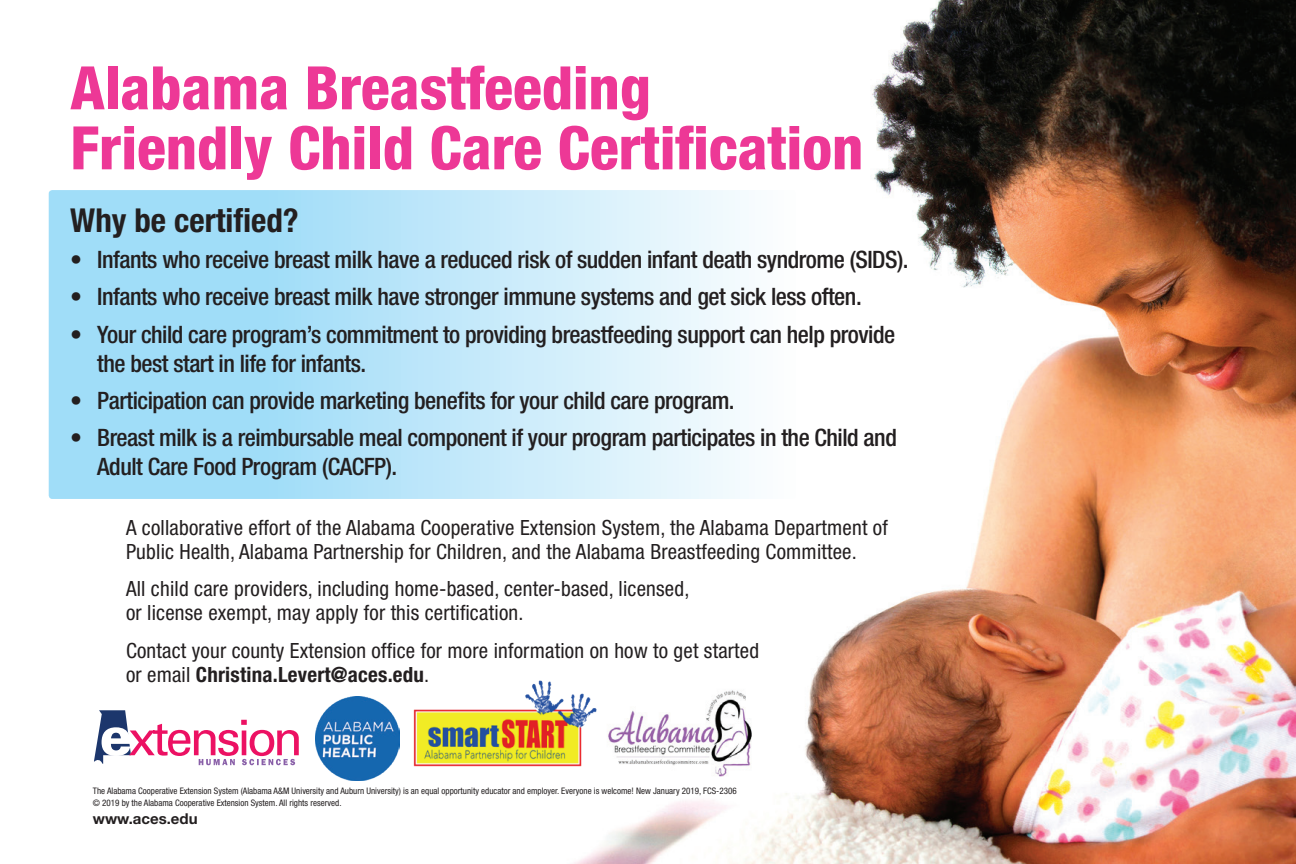
<style>
.page{position:relative;width:1296px;height:864px;background:#fff}
.page>*{position:absolute;margin:0;border:0;box-sizing:border-box;transform-origin:0 0}
.t1{font:800 condensed 60px/60px "Helvetica Neue LT Std";color:#ed3896}
.t2{font:700 condensed 33px "Helvetica Neue LT Std";color:#231f20}
.t3{font:500 condensed 24px/28.8px "Helvetica Neue LT Std";letter-spacing:-.02em;color:#231f20}
.t4{font:condensed 21px/24px "Helvetica Neue LT Std";letter-spacing:.01em;color:#231f20}
.t5{font:700 15px "Helvetica Neue LT Std";color:#231f20}
.t6{font:condensed 9px/12px "Helvetica Neue LT Std";color:#231f20}
.s1{font-weight:700}
</style>
<div class="page">
<img style="left:48px;top:0;width:1248px;height:864px">
<svg style="left:94px;top:710px;width:205px;height:55px"></svg>
<img style="left:413px;top:677px;width:186px;height:91px">
<img style="left:315px;top:697px;width:84px;height:84px">
<img style="left:603px;top:684px;width:156px;height:95px">
<svg style="left:49px;top:190px;width:747px;height:309px;background:#c0e8fa"></svg>
<h1 class="t1" style="left:70px;top:57px;width:794px">Alabama Breastfeeding<br>Friendly Child Care Certification</h1>
<h2 class="t2" style="left:70px;top:200px;width:230px">Why be certified?</h2>
<p class="t3" style="left:70px;top:245px;width:840px">• Infants who receive breast milk have a reduced risk of sudden infant death syndrome (SIDS).</p>
<p class="t3" style="left:70px;top:282px;width:793px">• Infants who receive breast milk have stronger immune systems and get sick less often.</p>
<p class="t3" style="left:97px;top:320px;width:799px;text-indent:-27px">• Your child care program’s commitment to providing breastfeeding support can help provide the best start in life for infants.</p>
<p class="t3" style="left:70px;top:386px;width:666px">• Participation can provide marketing benefits for your child care program.</p>
<p class="t3" style="left:97px;top:423px;width:801px;text-indent:-27px">• Breast milk is a reimbursable meal component if your program participates in the Child and<br>Adult Care Food Program (CACFP).</p>
<p class="t4" style="left:126px;top:515px;width:763px">A collaborative effort of the Alabama Cooperative Extension System, the Alabama Department of<br>Public Health, Alabama Partnership for Children, and the Alabama Breastfeeding Committee.</p>
<p class="t4" style="left:126px;top:577px;width:565px">All child care providers, including home-based, center-based, licensed, or license exempt, may apply for this certification.</p>
<p class="t4" style="left:126px;top:638px;width:635px">Contact your county Extension office for more information on how to get started or email <span class="s1">Christina.Levert@aces.edu</span>.</p>
<p class="t6" style="left:93px;top:785px;width:645px">The Alabama Cooperative Extension System (Alabama A&amp;M University and Auburn University) is an equal opportunity educator and employer. Everyone is welcome! New January 2019, FCS-2306 © 2019 by the Alabama Cooperative Extension System. All rights reserved.</p>
<p class="t5" style="left:93px;top:809px;width:106px">www.aces.edu</p>
</div>
